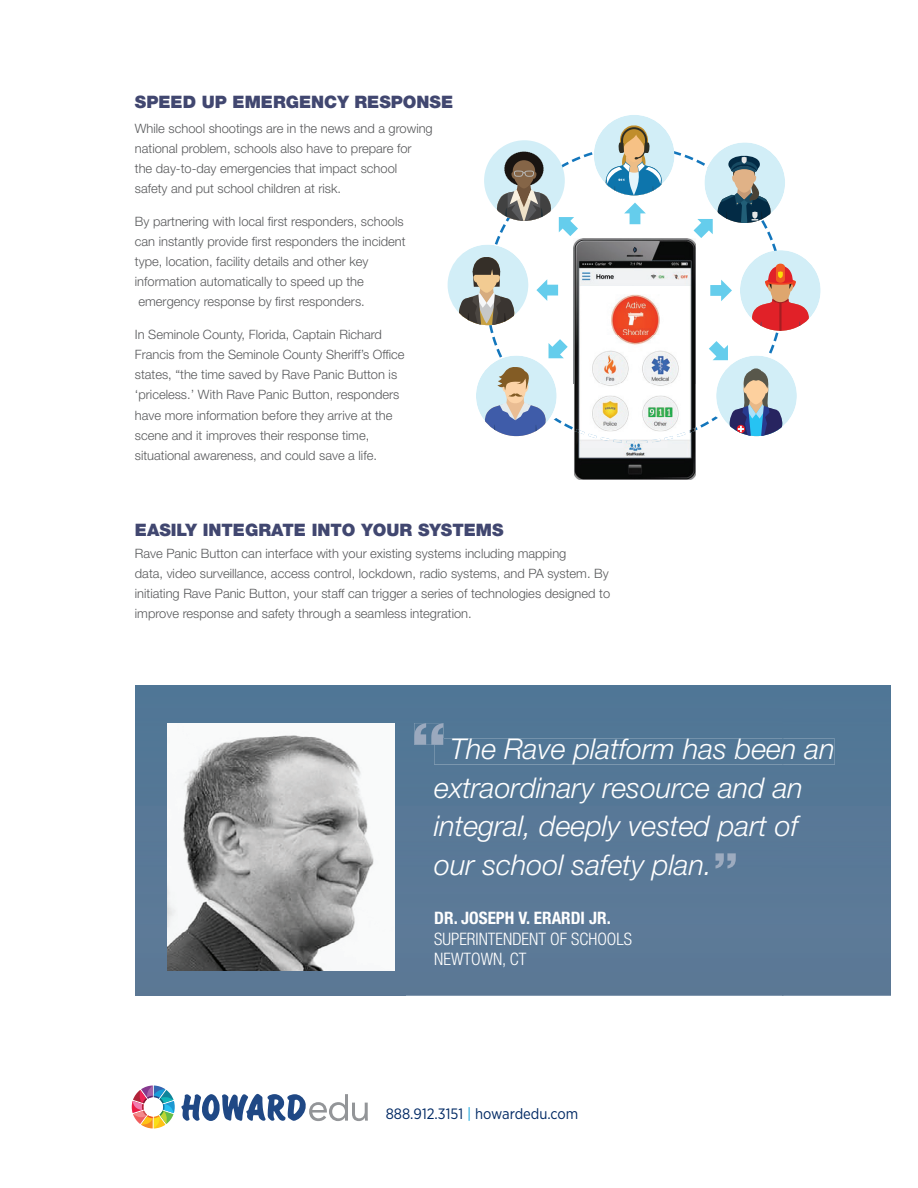
<style>
.page{position:relative;width:918px;height:1188px;background:#fff}
.page>*{position:absolute;margin:0;border:0;box-sizing:border-box;transform-origin:0 0}
.t1{font:italic 300 28.65px/38.7px "Helvetica Neue LT Std";color:#fff}
.t2{font:900 17.25px "Helvetica Neue LT Std";color:#414770}
.t3{font:300 condensed 17.25px/20.5px "Helvetica Neue LT Std";color:#fff}
.t4{font:700 condensed 17.25px "Helvetica Neue LT Std";color:#fff}
.t5{font:15px "Gotham Narrow";color:#002964}
.t6{font:300 12.9px/20.1px "Helvetica Neue LT Std";color:#58595b}
.t7{font:900 3.3px "Helvetica Neue LT Std";color:#fff}
.s1{color:#069edb}
</style>
<div class="page">
<img style="left:135px;top:685px;width:647px;height:311px">
<img style="left:782px;top:685px;width:109px;height:311px">
<div style="left:434px;top:739px;width:401px;height:26px;background:#527796"></div>
<img style="left:715px;top:853px;width:21px;height:16px">
<img style="left:414px;top:723px;width:29px;height:22px">
<svg style="left:434px;top:739px;width:9px;height:6px"></svg>
<img style="left:168px;top:723px;width:226px;height:248px">
<svg style="left:486px;top:148px;width:296px;height:289px"></svg>
<div style="left:701px;top:345px;width:81px;height:81px;background:#fff;border-radius:50%"></div>
<div style="left:491px;top:346px;width:81px;height:80px;background:#fff;border-radius:50%"></div>
<svg style="left:624px;top:203px;width:22px;height:21px"></svg>
<svg style="left:536px;top:279px;width:22px;height:22px"></svg>
<svg style="left:710px;top:280px;width:22px;height:21px"></svg>
<svg style="left:549px;top:339px;width:19px;height:19px"></svg>
<svg style="left:709px;top:341px;width:19px;height:19px"></svg>
<div style="left:594px;top:115px;width:81px;height:80px;background:#d2eef7;border-radius:50%"></div>
<svg style="left:605px;top:125px;width:58px;height:70px"></svg>
<svg style="left:484px;top:140px;width:94px;height:96px"></svg>
<div style="left:704px;top:142px;width:81px;height:81px;background:#d2eef7;border-radius:50%"></div>
<svg style="left:694px;top:153px;width:77px;height:85px"></svg>
<div style="left:740px;top:250px;width:81px;height:81px;background:#d2eef7;border-radius:50%"></div>
<svg style="left:751px;top:264px;width:59px;height:67px"></svg>
<svg style="left:448px;top:245px;width:80px;height:80px"></svg>
<div style="left:716px;top:356px;width:81px;height:80px;background:#d2eef7;border-radius:50%"></div>
<svg style="left:729px;top:368px;width:54px;height:68px"></svg>
<div style="left:476px;top:356px;width:81px;height:80px;background:#d2eef7;border-radius:50%"></div>
<svg style="left:484px;top:366px;width:63px;height:70px"></svg>
<img style="left:574px;top:239px;width:122px;height:241px">
<img style="left:576px;top:427px;width:120px;height:16px">
<svg style="left:132px;top:1086px;width:43px;height:42px"></svg>
<svg style="left:181px;top:1094px;width:187px;height:27px"></svg>
<h2 class="t2" style="left:135px;top:92px;width:320px">SPEED UP EMERGENCY RESPONSE</h2>
<p class="t6" style="left:135px;top:118px;width:299px">While school shootings are in the news and a growing national problem, schools also have to prepare for<br>the day-to-day emergencies that impact school safety and put school children at risk.</p>
<p class="t6" style="left:135px;top:211px;width:272px">By partnering with local first responders, schools can instantly provide first responders the incident type, location, facility details and other key information automatically to speed up the emergency response by first responders.</p>
<p class="t6" style="left:135px;top:324px;width:271px">In Seminole County, Florida, Captain Richard Francis from the Seminole County Sheriff’s Office states, “the time saved by Rave Panic Button is ‘priceless.’ With Rave Panic Button, responders have more information before they arrive at the scene and it improves their response time, situational awareness, and could save a life.</p>
<p class="t7" style="left:619px;top:177px;width:8px">911</p>
<h2 class="t2" style="left:135px;top:519px;width:370px">EASILY INTEGRATE INTO YOUR SYSTEMS</h2>
<p class="t6" style="left:135px;top:543px;width:477px">Rave Panic Button can interface with your existing systems including mapping<br>data, video surveillance, access control, lockdown, radio systems, and PA system. By initiating Rave Panic Button, your staff can trigger a series of technologies designed to improve response and safety through a seamless integration.</p>
<h1 class="t1" style="left:450px;top:729px;width:386px">The Rave platform has been an</h1>
<h1 class="t1" style="left:434px;top:768px;width:370px">extraordinary resource and an integral, deeply vested part of our school safety plan.</h1>
<h2 class="t4" style="left:434px;top:908px;width:178px">DR. JOSEPH V. ERARDI JR.</h2>
<h2 class="t3" style="left:434px;top:928px;width:199px">SUPERINTENDENT OF SCHOOLS<br>NEWTOWN, CT</h2>
<p class="t5" style="left:386px;top:1104px;width:194px">888.912.3151 <span class="s1">|</span> howardedu.com</p>
</div>
